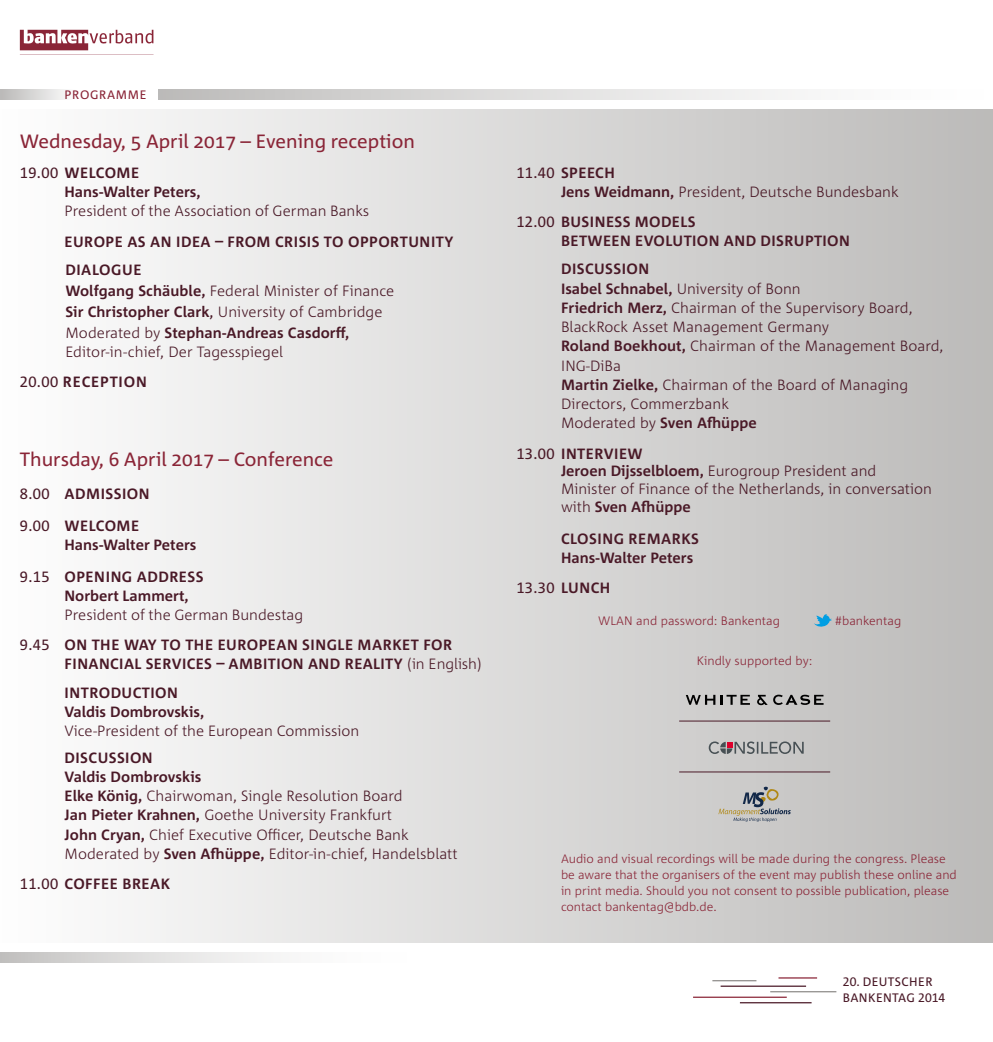
<style>
.page{position:relative;width:993px;height:1042px;background:#fff}
.page>*{position:absolute;margin:0;border:0;box-sizing:border-box;transform-origin:0 0}
.t1{font:19.25px "Corpid C1";color:#8a2537}
.t2{font:300 14.88px/19.2px "Corpid C1";letter-spacing:.005em;color:#4a1927}
.t3{font:700 14.88px/19.2px "Corpid C1";letter-spacing:.025em;color:#4a1927}
.t4{font:700 14.88px/21px "Corpid C1";letter-spacing:.005em;color:#4a1927}
.t5{font:700 14.88px/19.2px "Corpid C1";color:#4a1927}
.t6{font:14.88px "Corpid C1";color:#4a1927}
.t7{font:300 12.25px/15.8px "Corpid C1";color:#8a2537}
.t8{font:12.25px/16.3px "Corpid C1";letter-spacing:.03em;color:#4a1927}
.t9{font:12.25px "Corpid C1";letter-spacing:.055em;color:#8a2537}
.s1{font-weight:400}
.s2{font-weight:300}
.s3{font-weight:700}
</style>
<div class="page">
<svg style="left:0;top:952px;width:274px;height:10px"></svg>
<svg style="left:20px;top:30px;width:133px;height:25px"></svg>
<svg style="left:159px;top:89px;width:636px;height:10px;background:#dad9d8"></svg>
<svg style="left:0;top:89px;width:65px;height:10px"></svg>
<div style="left:0;top:109px;width:992px;height:834px;background:linear-gradient(to right,#fefefe,#bcbab9)"></div>
<svg style="left:708px;top:741px;width:95px;height:13px"></svg>
<svg style="left:718px;top:787px;width:72px;height:35px;background:#b4b3af"></svg>
<hr style="left:679px;top:720px;width:150px;height:1px;background:#4a1927">
<hr style="left:679px;top:771px;width:150px;height:1px;background:#4a1927">
<svg style="left:685px;top:695px;width:64px;height:10px"></svg>
<svg style="left:756px;top:694px;width:67px;height:11px"></svg>
<hr style="left:720px;top:985px;width:85px;height:2px;background:#4a1927">
<hr style="left:770px;top:991px;width:66px;height:1px;background:#8e8c8a">
<hr style="left:739px;top:1002px;width:72px;height:1px;background:#4a1927">
<hr style="left:778px;top:977px;width:38px;height:1px;background:#8a2537">
<hr style="left:692px;top:996px;width:94px;height:2px;background:#8a2537">
<hr style="left:712px;top:980px;width:44px;height:1px;background:#8e8c8a">
<svg style="left:813px;top:614px;width:18px;height:13px"></svg>
<p class="t9" style="left:64px;top:87px;width:84px">Programme</p>
<p class="t1" style="left:20px;top:129px;width:396px">Wednesday, 5 April 2017 – Evening reception</p>
<p class="t5" style="left:64px;top:163px;width:137px;text-indent:-45px"><span class="s1">19.00</span> WELCOME<br>Hans-Walter Peters,</p>
<p class="t2" style="left:64px;top:201px;width:306px">President of the Association of German Banks</p>
<p class="t3" style="left:64px;top:231px;width:40px">Europe</p>
<p class="t3" style="left:127px;top:231px;width:232px">as an idea – from crisis to oppo</p>
<p class="t3" style="left:390px;top:231px;width:65px">rtunity</p>
<p class="t3" style="left:20px;top:259px;width:20px">D</p>
<p class="t4" style="left:65px;top:258px;width:330px;text-indent:11px">ialogue<br>Wolfgang Schäuble, <span class="s2">Federal Minister of Finance </span>Sir Christopher Clark<span class="s1">,</span> <span class="s2">University of Cambridge Moderated by</span> Stephan-Andreas Casdorff,</p>
<p class="t2" style="left:20px;top:336px;width:265px;line-height:30.1px;text-indent:46px">Editor-in-chief, Der Tagesspiegel<br><span class="s1">20.00</span> <span class="s3">RECEPTI ON</span></p>
<p class="t1" style="left:20px;top:447px;width:315px">Thursday, 6 April 2017 – Conference</p>
<p class="t3" style="left:20px;top:484px;width:88px"><span class="s1">8.00</span> ADMISSI</p>
<p class="t3" style="left:20px;top:478px;width:129px;line-height:31.5px;text-indent:107px">ON<br><span class="s1">9.00</span> WELCOME</p>
<p class="t5" style="left:20px;top:529px;width:178px;line-height:31.5px;text-indent:45px">Hans-Walter Peters<br><span class="s1">9.15</span> OPENING</p>
<p class="t3" style="left:137px;top:566px;width:12px">ADDR</p>
<p class="t3" style="left:179px;top:566px;width:17px">ESS</p>
<p class="t3" style="left:20px;top:585px;width:20px">N</p>
<p class="t5" style="left:75px;top:585px;width:115px">orbert Lammert,</p>
<p class="t2" style="left:20px;top:599px;width:285px;line-height:30.1px;text-indent:45px">President of the German Bundestag<br><span class="s1">9.45</span> <span class="s3">On the way to the Europe</span></p>
<p class="t3" style="left:64px;top:635px;width:418px;text-indent:212px">an single market for financial services – ambition and reality <span class="s2">(in English)</span></p>
<p class="t3" style="left:64px;top:682px;width:141px">I ntroduction<br>Valdis Dombrovskis,</p>
<p class="t2" style="left:64px;top:721px;width:296px">Vice-President of the European Commission</p>
<p class="t2" style="left:64px;top:747px;width:394px"><span class="s3">DisCussion<br>Valdis Dombrovskis<br>Elke König,</span> Chairwoman, Single Resolution Board<br><span class="s3">Jan Pieter Krahnen,</span> Goethe University Frankfurt<br><span class="s3">John Cryan,</span> Chief Executive Officer, Deutsche Bank Moderated by <span class="s3">Sven Afhüppe,</span> Editor-in-chief, Handelsblatt</p>
<p class="t3" style="left:20px;top:874px;width:141px"><span class="s1">11.00</span> COFFEE BREAK</p>
<p class="t2" style="left:561px;top:163px;width:339px;text-indent:-45px"><span class="s1">11.40</span> <span class="s3">SPEECH<br>Jens Weidmann,</span> President, Deutsche Bundesbank</p>
<p class="t3" style="left:561px;top:212px;width:136px;text-indent:-45px"><span class="s1">12.00</span> Business models betwee</p>
<p class="t3" style="left:620px;top:231px;width:231px">n evolution and disruption</p>
<p class="t2" style="left:561px;top:259px;width:384px;text-indent:11px"><span class="s3">isCussion<br>Isabel Schnabel,</span> University of Bonn<br><span class="s3">Friedrich Merz,</span> Chairman of the Supervisory Board,<br>BlackRock Asset Management Germany<br><span class="s3">Roland Boekhout,</span> Chairman of the Management Board,<br>ING-DiBa<br><span class="s3">Martin Zielke,</span> Chairman of the Board of Managing<br>Directors, Commerzbank<br>Moderated by <span class="s3">Sven Afhüppe</span></p>
<p class="t2" style="left:561px;top:444px;width:372px;line-height:17.8px;text-indent:-45px"><span class="s1">13.00</span> <span class="s3">INTERVI EW<br>Jeroen Dijsselbloem,</span> Eurogroup President and Minister of Finance of the Netherlands, in conversation with <span class="s3">Sven Afhüppe</span></p>
<p class="t3" style="left:561px;top:528px;width:38px">CLOSING</p>
<p class="t3" style="left:516px;top:259px;width:20px">D</p>
<p class="t5" style="left:561px;top:528px;width:134px;text-indent:67px">REMARKS<br>Hans-Walter Peters</p>
<p class="t6" style="left:516px;top:578px;width:95px">13.30 <span class="s3">LUNCH</span></p>
<p class="t7" style="left:598px;top:612px;width:183px">WLAN and password: Bankentag</p>
<p class="t7" style="left:835px;top:612px;width:68px">#bankentag</p>
<p class="t7" style="left:696px;top:652px;width:117px">Kindly supported by:</p>
<p class="t7" style="left:561px;top:851px;width:397px">Audio and visual recordings will be made during the congress. Please be aware that the organisers of the event may publish these online and in print media. Should you not consent to possible publication, please contact bankentag@bdb.de.</p>
<p class="t8" style="left:842px;top:973px;width:104px">20. Deutscher<br>Bankentag 2014</p>
</div>
